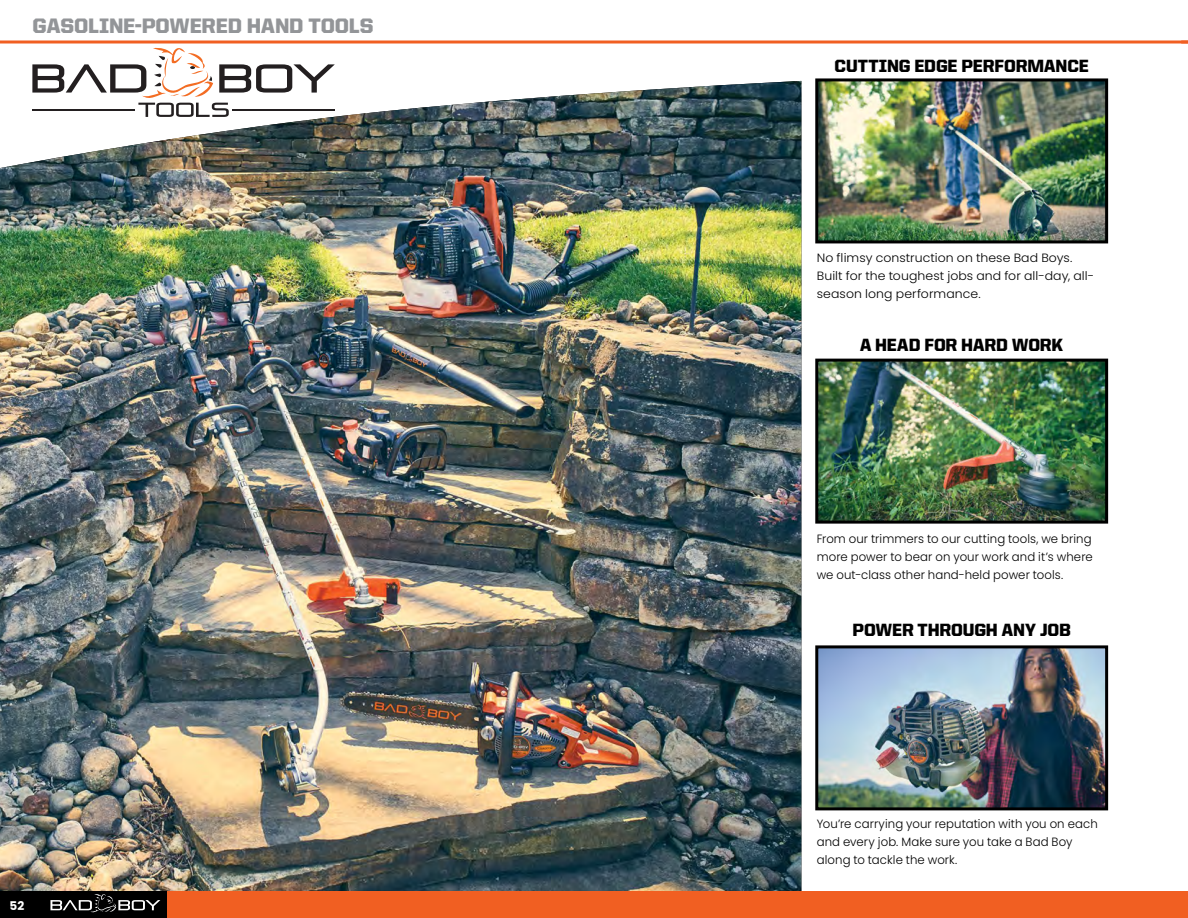
<style>
.page{position:relative;width:1188px;height:918px;background:#fff}
.page>*{position:absolute;margin:0;border:0;box-sizing:border-box;transform-origin:0 0}
.t1{font:900 21px "United Sans Reg";color:#939598}
.t2{font:900 17.85px "United Sans Reg";color:#000}
.t3{font:300 12px/18px "Poppins";letter-spacing:.005em;color:#000}
.t4{font:300 12px/18px "Poppins";letter-spacing:.005em;color:#000;scale:1.04 1}
.t5{font:700 12px "Poppins";color:#fff}
</style>
<div class="page">
<svg style="left:0;top:40px;width:1188px;height:4px;background:#f38658"></svg>
<img style="left:0;top:81px;width:801px;height:810px">
<svg style="left:32px;top:48px;width:303px;height:69px"></svg>
<img style="left:819px;top:649px;width:285px;height:157px">
<div style="left:815px;top:645px;width:293px;height:165px;border:3px solid #000"></div>
<img style="left:819px;top:363px;width:285px;height:157px">
<div style="left:815px;top:359px;width:293px;height:165px;border:3px solid #000"></div>
<img style="left:819px;top:82px;width:285px;height:157px">
<div style="left:815px;top:78px;width:293px;height:165px;border:3px solid #000"></div>
<div style="left:0;top:891px;width:1188px;height:27px;background:#f15f22"></div>
<div style="left:0;top:891px;width:167px;height:27px;background:#000"></div>
<svg style="left:50px;top:894px;width:110px;height:19px"></svg>
<h1 class="t1" style="left:32px;top:15px;width:343px">GASOLINE-POWERED HAND TOOLS</h1>
<p class="t5" style="left:10px;top:899px;width:16px">52</p>
<h2 class="t2" style="left:835px;top:56px;width:256px">CUTTING EDGE PERFORMANCE</h2>
<p class="t4" style="left:817px;top:249px;width:268px">No flimsy construction on these Bad Boys.<br>Built for the toughest jobs and for all-day, all&shy;season long performance.</p>
<h2 class="t2" style="left:860px;top:335px;width:205px">A HEAD FOR HARD WORK</h2>
<p class="t3" style="left:817px;top:530px;width:277px;text-align:justify">From our trimmers to our cutting tools, we bring more power to bear on your work and it’s where we out-class other hand-held power tools.</p>
<h2 class="t2" style="left:853px;top:620px;width:220px">POWER THROUGH ANY JOB</h2>
<p class="t3" style="left:817px;top:815px;width:282px">You’re carrying your reputation with you on each and every job. Make sure you take a Bad Boy along to tackle the work.</p>
</div>
